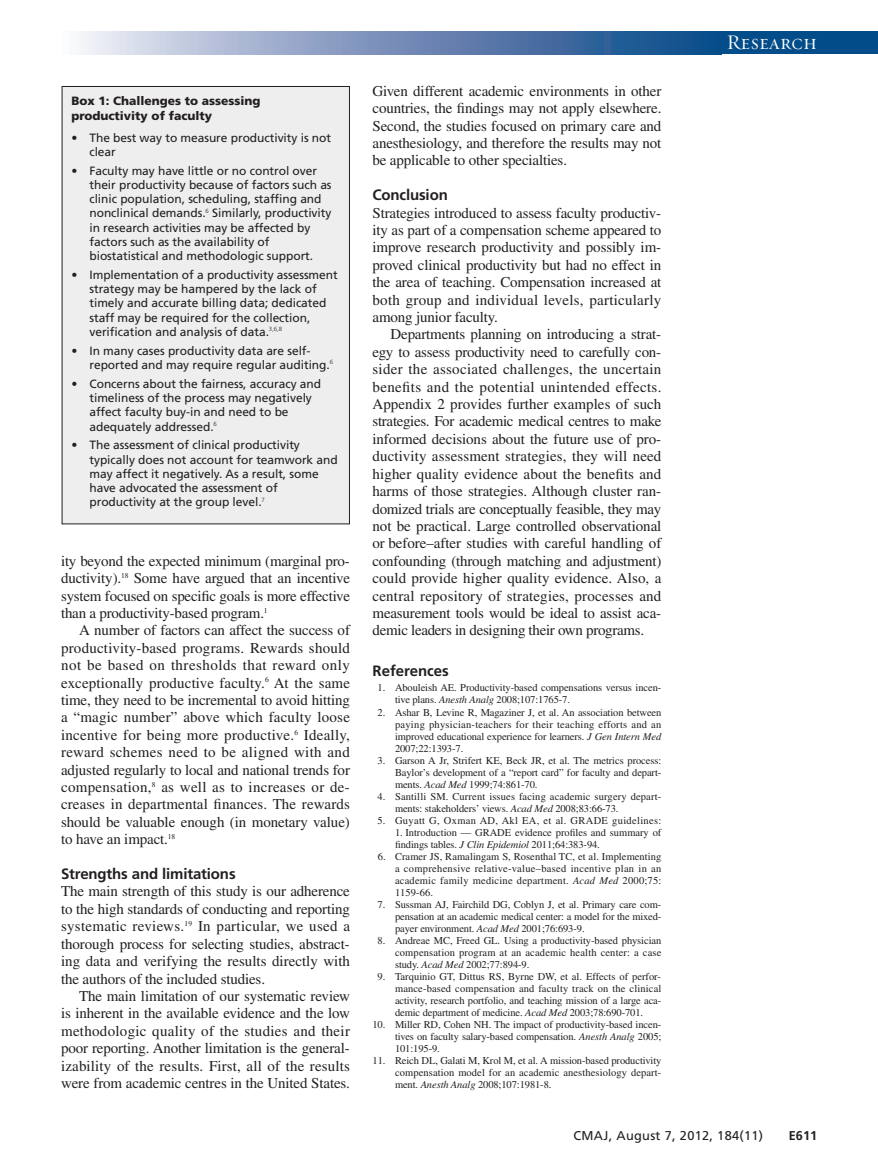
<style>
.page{position:relative;width:878px;height:1175px;background:#fff}
.page>*{position:absolute;margin:0;border:0;box-sizing:border-box;transform-origin:0 0}
.t1{font:21px "Requiem Display HTF Small Caps";letter-spacing:.005em;color:#fff}
.t2{font:15px/17.4px "Times LT Std";letter-spacing:-.01em;color:#231f20;text-align:justify}
.t3{font:700 15px "Frutiger LT Std";letter-spacing:-.01em;color:#231f20}
.t4{font:12.75px "Frutiger LT Std";letter-spacing:.025em;color:#231f20}
.t5{font:700 12.75px "Frutiger LT Std";color:#231f20}
.t6{font:12px/14.2px "Frutiger LT Std";letter-spacing:-.005em;color:#231f20}
.t7{font:900 12px/15px "Frutiger LT Std";color:#231f20}
.t8{font:10.5px/12px "Times LT Std";letter-spacing:-.01em;color:#231f20;text-align:justify}
.t9{font:10.5px/12px "Times LT Std";letter-spacing:.015em;color:#231f20}
.t10{font:10.5px "Times LT Std";letter-spacing:.03em;color:#231f20}
.s1{font-style:italic}
</style>
<div class="page">
<div style="left:715px;top:32px;width:163px;height:22px;background:#014c89"></div>
<svg style="left:81px;top:32px;width:634px;height:22px;background:#7792ba"></svg>
<div style="left:62px;top:86px;width:287px;height:438px;background:#eeeeef"></div>
<div style="left:62px;top:86px;width:288px;height:438px;border:1px solid #231f20"></div>
<p class="t7" style="left:71px;top:94px;width:191px">Box 1: Challenges to assessing productivity of faculty</p>
<p class="t6" style="left:89px;top:131px;width:243px;text-indent:-18px">• The best way to measure productivity is not clear</p>
<p class="t6" style="left:89px;top:164px;width:244px;text-indent:-18px">• Faculty may have little or no control over their productivity because of factors such as clinic population, scheduling, staffing and nonclinical demands.<sup>6</sup> Similarly, productivity in research activities may be affected by factors such as the availability of biostatistical and methodologic support.</p>
<p class="t6" style="left:89px;top:268px;width:250px;text-indent:-18px">• Implementation of a productivity assessment strategy may be hampered by the lack of timely and accurate billing data; dedicated staff may be required for the collection, verification and analysis of data.<sup>3,6,8</sup></p>
<p class="t6" style="left:89px;top:344px;width:245px;text-indent:-18px">• In many cases productivity data are self&shy;reported and may require regular auditing.<sup>6</sup></p>
<p class="t6" style="left:89px;top:377px;width:233px;text-indent:-18px">• Concerns about the fairness, accuracy and timeliness of the process may negatively affect faculty buy-in and need to be adequately addressed.<sup>6</sup></p>
<p class="t6" style="left:89px;top:439px;width:250px;text-indent:-18px">• The assessment of clinical productivity typically does not account for teamwork and may affect it negatively. As a result, some have advocated the assessment of productivity at the group level.<sup>7</sup></p>
<p class="t2" style="left:61px;top:553px;width:290px">ity beyond the expected minimum (marginal pro&shy;ductivity).<sup>18</sup> Some have argued that an incentive system focused on specific goals is more effective than a productivity-based program.<sup>1</sup></p>
<p class="t2" style="left:61px;top:623px;width:290px;text-indent:18px">A number of factors can affect the success of productivity-based programs. Rewards should not be based on thresholds that reward only exceptionally productive faculty.<sup>6</sup> At the same time, they need to be incremental to avoid hitting a “magic number” above which faculty loose incentive for being more productive.<sup>6</sup> Ideally, reward schemes need to be aligned with and adjusted regularly to local and national trends for compensation,<sup>8</sup> as well as to increases or de&shy;creases in departmental finances. The rewards should be valuable enough (in monetary value) to have an impact.<sup>18</sup></p>
<p class="t3" style="left:61px;top:867px;width:176px">Strengths and limitations</p>
<p class="t2" style="left:61px;top:884px;width:290px">The main strength of this study is our adherence to the high standards of conducting and reporting systematic reviews.<sup>19</sup> In particular, we used a thorough process for selecting studies, abstract&shy;ing data and verifying the results directly with the authors of the included studies.</p>
<p class="t2" style="left:61px;top:988px;width:290px;text-indent:18px">The main limitation of our systematic review is inherent in the available evidence and the low methodologic quality of the studies and their poor reporting. Another limitation is the general&shy;izability of the results. First, all of the results were from academic centres in the United States.</p>
<p class="t2" style="left:372px;top:84px;width:290px">Given different academic environments in other countries, the findings may not apply elsewhere.<br>Second, the studies focused on primary care and anesthesiology, and therefore the results may not be applicable to other specialties.</p>
<p class="t3" style="left:372px;top:189px;width:77px">Conclusion</p>
<p class="t2" style="left:372px;top:205px;width:290px">Strategies introduced to assess faculty productiv&shy;ity as part of a compensation scheme appeared to improve research productivity and possibly im&shy;proved clinical productivity but had no effect in the area of teaching. Compensation increased at both group and individual levels, particularly among junior faculty.</p>
<p class="t2" style="left:372px;top:327px;width:290px;text-indent:18px">Departments planning on introducing a strat&shy;egy to assess productivity need to carefully con&shy;sider the associated challenges, the uncertain benefits and the potential unintended effects.<br>Appendix 2 provides further examples of such strategies. For academic medical centres to make informed decisions about the future use of pro&shy;ductivity assessment strategies, they will need higher quality evidence about the benefits and harms of those strategies. Although cluster ran&shy;domized trials are conceptually feasible, they may not be practical. Large controlled observational or before–after studies with careful handling of confounding (through matching and adjustment) could provide higher quality evidence. Also, a central repository of strategies, processes and measurement tools would be ideal to assist aca&shy;demic leaders in designing their own programs.</p>
<p class="t3" style="left:372px;top:665px;width:78px">References</p>
<p class="t8" style="left:395px;top:683px;width:268px;text-indent:-17px">1. Abouleish AE. Productivity-based compensations versus incen&shy;tive plans. <span class="s1">Anesth Analg</span> 2008;107:1765-7.</p>
<p class="t8" style="left:395px;top:707px;width:268px;text-indent:-17px">2. Ashar B, Levine R, Magaziner J, et al. An association between paying physician-teachers for their teaching efforts and an improved educational experience for learners. <span class="s1">J Gen Intern Med </span>2007;22:1393-7.</p>
<p class="t8" style="left:395px;top:755px;width:268px;text-indent:-17px">3. Garson A Jr, Strifert KE, Beck JR, et al. The metrics process:<br>Baylor’s development of a “report card” for faculty and depart&shy;ments. <span class="s1">Acad Med</span> 1999;74:861-70.</p>
<p class="t9" style="left:395px;top:791px;width:268px;text-indent:-17px">4. Santilli SM. Current issues facing academic surgery depart&shy;ments: stakeholders’ views. <span class="s1">Acad Med</span> 2008;83:66-73.</p>
<p class="t10" style="left:377px;top:816px;width:285px">5. Guyatt G, Oxman AD, Akl EA, et al. GRADE guidelines:</p>
<p class="t8" style="left:395px;top:827px;width:268px">1. Introduction — GRADE evidence profiles and summary of findings tables. <span class="s1">J Clin Epidemiol</span> 2011;64:383-94.</p>
<p class="t8" style="left:395px;top:851px;width:268px;text-indent:-17px">6. Cramer JS, Ramalingam S, Rosenthal TC, et al. Implementing a comprehensive relative-value–based incentive plan in an academic family medicine department. <span class="s1">Acad Med</span> 2000;75:<br>1159-66.</p>
<p class="t8" style="left:395px;top:899px;width:268px;text-indent:-17px">7. Sussman AJ, Fairchild DG, Coblyn J, et al. Primary care com&shy;pensation at an academic medical center: a model for the mixed&shy;payer environment. <span class="s1">Acad Med</span> 2001;76:693-9.</p>
<p class="t8" style="left:395px;top:935px;width:268px;text-indent:-17px">8. Andreae MC, Freed GL. Using a productivity-based physician compensation program at an academic health center: a case study. <span class="s1">Acad Med</span> 2002;77:894-9.</p>
<p class="t8" style="left:395px;top:971px;width:268px;text-indent:-17px">9. Tarquinio GT, Dittus RS, Byrne DW, et al. Effects of perfor&shy;mance-based compensation and faculty track on the clinical activity, research portfolio, and teaching mission of a large aca&shy;demic department of medicine. <span class="s1">Acad Med</span> 2003;78:690-701.</p>
<p class="t8" style="left:395px;top:1019px;width:268px;text-indent:-23px">10. Miller RD, Cohen NH. The impact of productivity-based incen&shy;tives on faculty salary-based compensation. <span class="s1">Anesth Analg</span> 2005; 101:195-9.</p>
<p class="t8" style="left:395px;top:1055px;width:268px;text-indent:-23px">11. Reich DL, Galati M, Krol M, et al. A mission-based productivity compensation model for an academic anesthesiology depart&shy;ment. <span class="s1">Anesth Analg</span> 2008;107:1981-8.</p>
<h1 class="t1" style="left:726px;top:30px;width:92px">Research</h1>
<p class="t4" style="left:573px;top:1130px;width:191px">CMAJ, August 7, 2012, 184(11)</p>
<p class="t5" style="left:788px;top:1130px;width:30px">E611</p>
</div>
